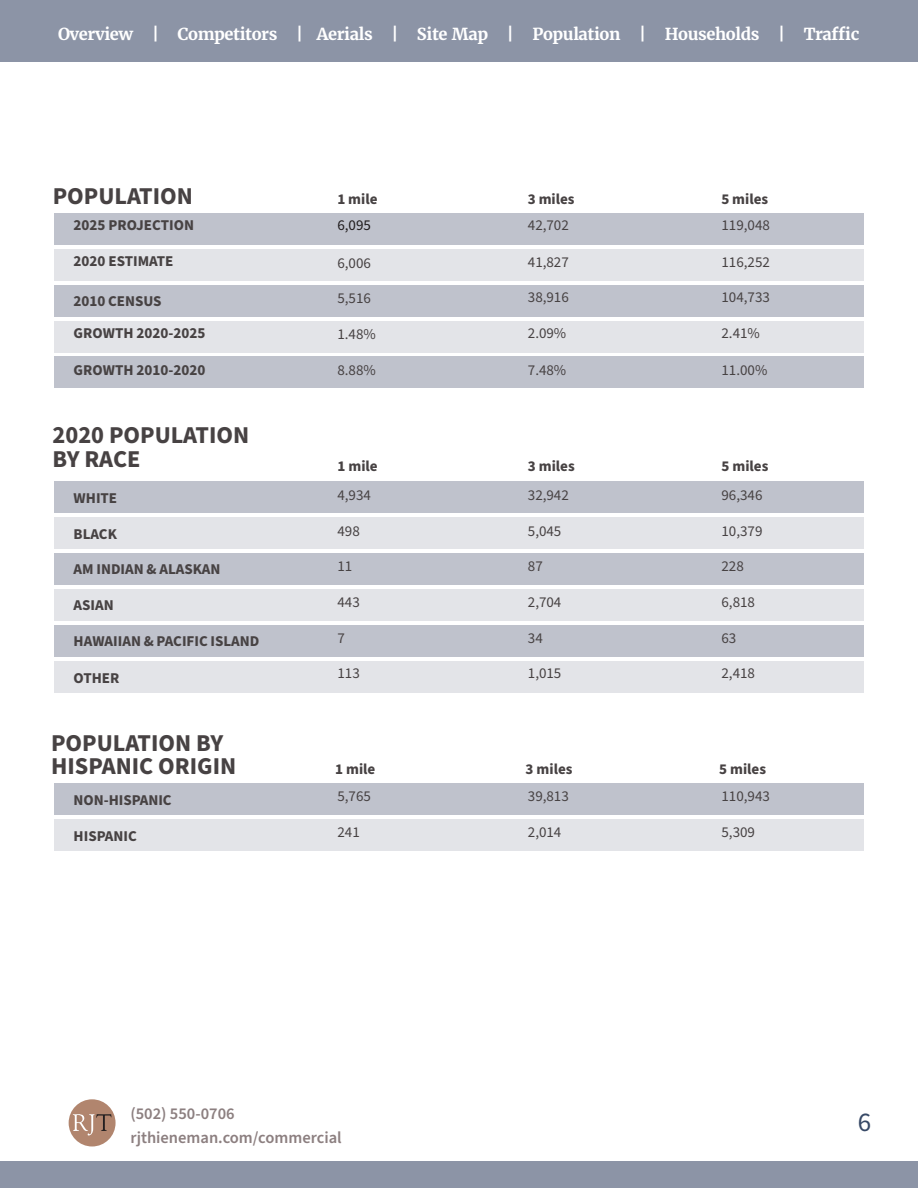
<style>
.page{position:relative;width:918px;height:1188px;background:#fff}
.page>*{position:absolute;margin:0;border:0;box-sizing:border-box;transform-origin:0 0}
.t1{font:27px "Source Sans Pro";color:#374966}
.t2{font:700 24.15px/23.7px "Source Sans Pro";color:#474243}
.t3{font:700 16.5px "Merriweather";letter-spacing:-.025em;color:#fff}
.t4{font:600 16.5px "Source Sans Pro";color:#8c7f80}
.t5{font:700 15px "Source Sans Pro";color:#474243}
.t6{font:15px "Source Sans Pro";color:#474243}
.t7{font:15px "Source Sans Pro";color:#201c1d}
</style>
<div class="page">
<div style="left:0;top:0;width:918px;height:62px;background:#8c94a6"></div>
<div style="left:54px;top:213px;width:810px;height:32px;background:#bfc2cc"></div>
<div style="left:54px;top:481px;width:810px;height:32px;background:#bfc2cc"></div>
<div style="left:54px;top:784px;width:810px;height:31px;background:#bfc2cc"></div>
<div style="left:54px;top:285px;width:810px;height:31px;background:#bfc2cc"></div>
<div style="left:54px;top:553px;width:810px;height:31px;background:#bfc2cc"></div>
<div style="left:54px;top:357px;width:810px;height:31px;background:#bfc2cc"></div>
<div style="left:54px;top:625px;width:810px;height:31px;background:#bfc2cc"></div>
<div style="left:54px;top:249px;width:810px;height:32px;background:#e3e4e8"></div>
<div style="left:54px;top:517px;width:810px;height:31px;background:#e3e4e8"></div>
<div style="left:54px;top:819px;width:810px;height:32px;background:#e3e4e8"></div>
<div style="left:54px;top:321px;width:810px;height:31px;background:#e3e4e8"></div>
<div style="left:54px;top:589px;width:810px;height:31px;background:#e3e4e8"></div>
<div style="left:54px;top:661px;width:810px;height:31px;background:#e3e4e8"></div>
<div style="left:0;top:1161px;width:918px;height:27px;background:#8c94a6"></div>
<div style="left:69px;top:1099px;width:47px;height:47px;background:#b1856e;border-radius:50%"></div>
<svg style="left:73px;top:1114px;width:39px;height:21px"></svg>
<p class="t3" style="left:58px;top:24px;width:803px">Overview | Competitors | Aerials | Site Map | Population | Households | Traffic</p>
<p class="t2" style="left:53px;top:185px;width:142px">POPULATION</p>
<p class="t5" style="left:337px;top:189px;width:42px">1 mile</p>
<p class="t5" style="left:528px;top:189px;width:48px">3 miles</p>
<p class="t5" style="left:721px;top:189px;width:48px">5 miles</p>
<p class="t5" style="left:74px;top:215px;width:122px">2025 PROJECTION</p>
<p class="t7" style="left:337px;top:215px;width:35px">6,095</p>
<p class="t6" style="left:528px;top:215px;width:43px">42,702</p>
<p class="t6" style="left:721px;top:215px;width:50px">119,048</p>
<p class="t5" style="left:74px;top:251px;width:101px">2020 ESTIMATE</p>
<p class="t6" style="left:337px;top:253px;width:35px">6,006</p>
<p class="t6" style="left:528px;top:252px;width:43px">41,827</p>
<p class="t6" style="left:721px;top:252px;width:50px">116,252</p>
<p class="t5" style="left:74px;top:291px;width:90px">2010 CENSUS</p>
<p class="t6" style="left:337px;top:288px;width:35px">5,516</p>
<p class="t6" style="left:528px;top:287px;width:43px">38,916</p>
<p class="t6" style="left:721px;top:287px;width:50px">104,733</p>
<p class="t5" style="left:74px;top:323px;width:133px">GROWTH 2020-2025</p>
<p class="t6" style="left:337px;top:324px;width:40px">1.48%</p>
<p class="t6" style="left:528px;top:323px;width:40px">2.09%</p>
<p class="t6" style="left:721px;top:323px;width:40px">2.41%</p>
<p class="t5" style="left:74px;top:360px;width:133px">GROWTH 2010-2020</p>
<p class="t6" style="left:337px;top:360px;width:40px">8.88%</p>
<p class="t6" style="left:528px;top:360px;width:40px">7.48%</p>
<p class="t6" style="left:721px;top:360px;width:47px">11.00%</p>
<p class="t2" style="left:53px;top:424px;width:198px">2020 POPULATION<br>BY RACE</p>
<p class="t5" style="left:337px;top:456px;width:42px">1 mile</p>
<p class="t5" style="left:528px;top:456px;width:48px">3 miles</p>
<p class="t5" style="left:721px;top:456px;width:48px">5 miles</p>
<p class="t5" style="left:74px;top:488px;width:45px">WHITE</p>
<p class="t6" style="left:337px;top:485px;width:35px">4,934</p>
<p class="t6" style="left:528px;top:485px;width:43px">32,942</p>
<p class="t6" style="left:721px;top:485px;width:43px">96,346</p>
<p class="t5" style="left:74px;top:523px;width:45px">BLACK</p>
<p class="t6" style="left:337px;top:521px;width:24px">498</p>
<p class="t6" style="left:528px;top:521px;width:35px">5,045</p>
<p class="t6" style="left:721px;top:521px;width:43px">10,379</p>
<p class="t5" style="left:74px;top:559px;width:149px">AM INDIAN &amp; ALASKAN</p>
<p class="t6" style="left:337px;top:556px;width:16px">11</p>
<p class="t6" style="left:528px;top:556px;width:16px">87</p>
<p class="t6" style="left:721px;top:556px;width:24px">228</p>
<p class="t5" style="left:74px;top:595px;width:42px">ASIAN</p>
<p class="t6" style="left:337px;top:592px;width:24px">443</p>
<p class="t6" style="left:528px;top:592px;width:35px">2,704</p>
<p class="t6" style="left:721px;top:592px;width:35px">6,818</p>
<p class="t5" style="left:74px;top:631px;width:187px">HAWAIIAN &amp; PACIFIC ISLAND</p>
<p class="t6" style="left:337px;top:628px;width:9px">7</p>
<p class="t6" style="left:528px;top:628px;width:16px">34</p>
<p class="t6" style="left:721px;top:628px;width:16px">63</p>
<p class="t5" style="left:74px;top:667px;width:47px">OTHER</p>
<p class="t6" style="left:337px;top:663px;width:24px">113</p>
<p class="t6" style="left:528px;top:663px;width:35px">1,015</p>
<p class="t6" style="left:721px;top:663px;width:35px">2,418</p>
<p class="t2" style="left:51px;top:731px;width:187px">POPULATION BY<br>HISPANIC ORIGIN</p>
<p class="t5" style="left:335px;top:759px;width:42px">1 mile</p>
<p class="t5" style="left:526px;top:759px;width:48px">3 miles</p>
<p class="t5" style="left:719px;top:759px;width:48px">5 miles</p>
<p class="t5" style="left:74px;top:790px;width:100px">NON-HISPANIC</p>
<p class="t6" style="left:337px;top:786px;width:35px">5,765</p>
<p class="t6" style="left:528px;top:786px;width:43px">39,813</p>
<p class="t6" style="left:721px;top:786px;width:50px">110,943</p>
<p class="t5" style="left:74px;top:826px;width:65px">HISPANIC</p>
<p class="t6" style="left:337px;top:822px;width:24px">241</p>
<p class="t6" style="left:528px;top:822px;width:35px">2,014</p>
<p class="t6" style="left:721px;top:822px;width:35px">5,309</p>
<p class="t4" style="left:130px;top:1102px;width:106px">(502) 550-0706</p>
<p class="t4" style="left:130px;top:1126px;width:213px">rjthieneman.com/commercial</p>
<p class="t1" style="left:858px;top:1104px;width:15px">6</p>
</div>
